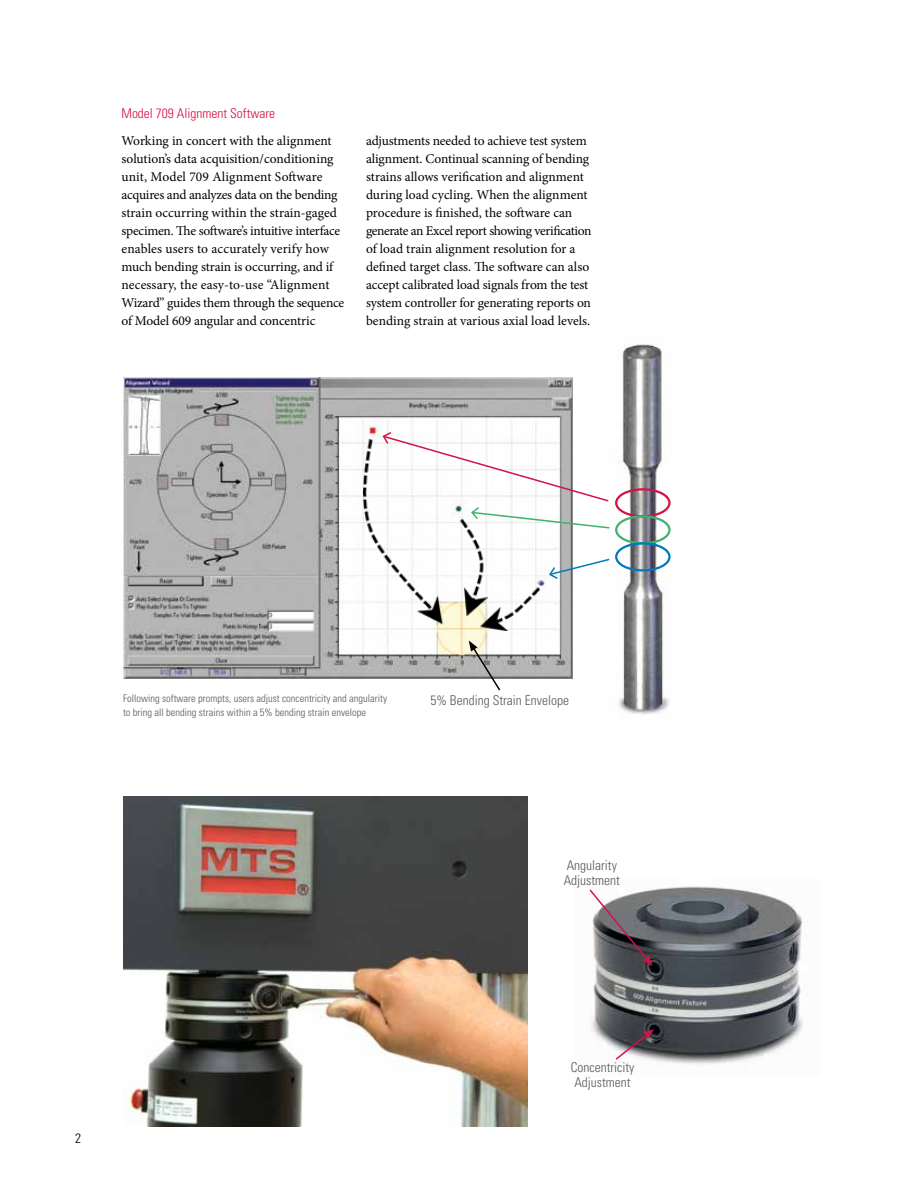
<style>
.page{position:relative;width:918px;height:1188px;background:#fff}
.page>*{position:absolute;margin:0;border:0;box-sizing:border-box;transform-origin:0 0}
.t1{font:13.5px/18px "Minion Pro";letter-spacing:-.01em;color:#000}
.t2{font:300 condensed 13.5px/15px "Univers LT Std";color:#58595b}
.t3{font:300 condensed 13.5px "Univers LT Std";color:#d31245}
.t4{font:300 condensed 13.5px "Univers LT Std";color:#000}
.t5{font:300 condensed 10.5px "Univers LT Std";color:#58595b}
</style>
<div class="page">
<img style="left:615px;top:344px;width:56px;height:371px">
<img style="left:123px;top:796px;width:405px;height:330px">
<img style="left:591px;top:886px;width:212px;height:180px">
<svg style="left:589px;top:888px;width:63px;height:78px"></svg>
<svg style="left:614px;top:1029px;width:40px;height:32px"></svg>
<div style="left:615px;top:488px;width:56px;height:30px;border:2px solid #d31245;border-radius:50%"></div>
<div style="left:615px;top:515px;width:56px;height:29px;border:2px solid #40b16e;border-radius:50%"></div>
<div style="left:615px;top:542px;width:56px;height:30px;border:2px solid #0079bb;border-radius:50%"></div>
<img style="left:123px;top:377px;width:450px;height:301px">
<img style="left:364px;top:440px;width:175px;height:190px">
<svg style="left:381px;top:431px;width:229px;height:98px"></svg>
<svg style="left:548px;top:558px;width:62px;height:22px"></svg>
<svg style="left:469px;top:640px;width:33px;height:51px"></svg>
<p class="t3" style="left:122px;top:105px;width:155px">Model 709 Alignment Software</p>
<p class="t1" style="left:122px;top:132px;width:224px">Working in concert with the alignment solution’s data acquisition/conditioning unit, Model 709 Alignment Software acquires and analyzes data on the bending strain occurring within the strain-gaged specimen. The software’s intuitive interface enables users to accurately verify how much bending strain is occurring, and if necessary, the easy-to-use “Alignment Wizard” guides them through the sequence of Model 609 angular and concentric</p>
<p class="t1" style="left:366px;top:132px;width:227px">adjustments needed to achieve test system alignment. Continual scanning of bending strains allows verification and alignment during load cycling. When the alignment procedure is finished, the software can generate an Excel report showing verification of load train alignment resolution for a defined target class. The software can also accept calibrated load signals from the test system controller for generating reports on bending strain at various axial load levels.</p>
<p class="t5" style="left:123px;top:692px;width:266px">Following software prompts, users adjust concentricity and angularity</p>
<p class="t2" style="left:430px;top:692px;width:140px">5% Bending Strain Envelope</p>
<p class="t5" style="left:123px;top:706px;width:245px">to bring all bending strains within a 5% bending strain envelope</p>
<p class="t2" style="left:564px;top:858px;width:58px">Angularity<br>Adjustment</p>
<p class="t4" style="left:75px;top:1130px;width:7px">2</p>
<p class="t2" style="left:571px;top:1060px;width:65px">Concentricity<br>Adjustment</p>
</div>
